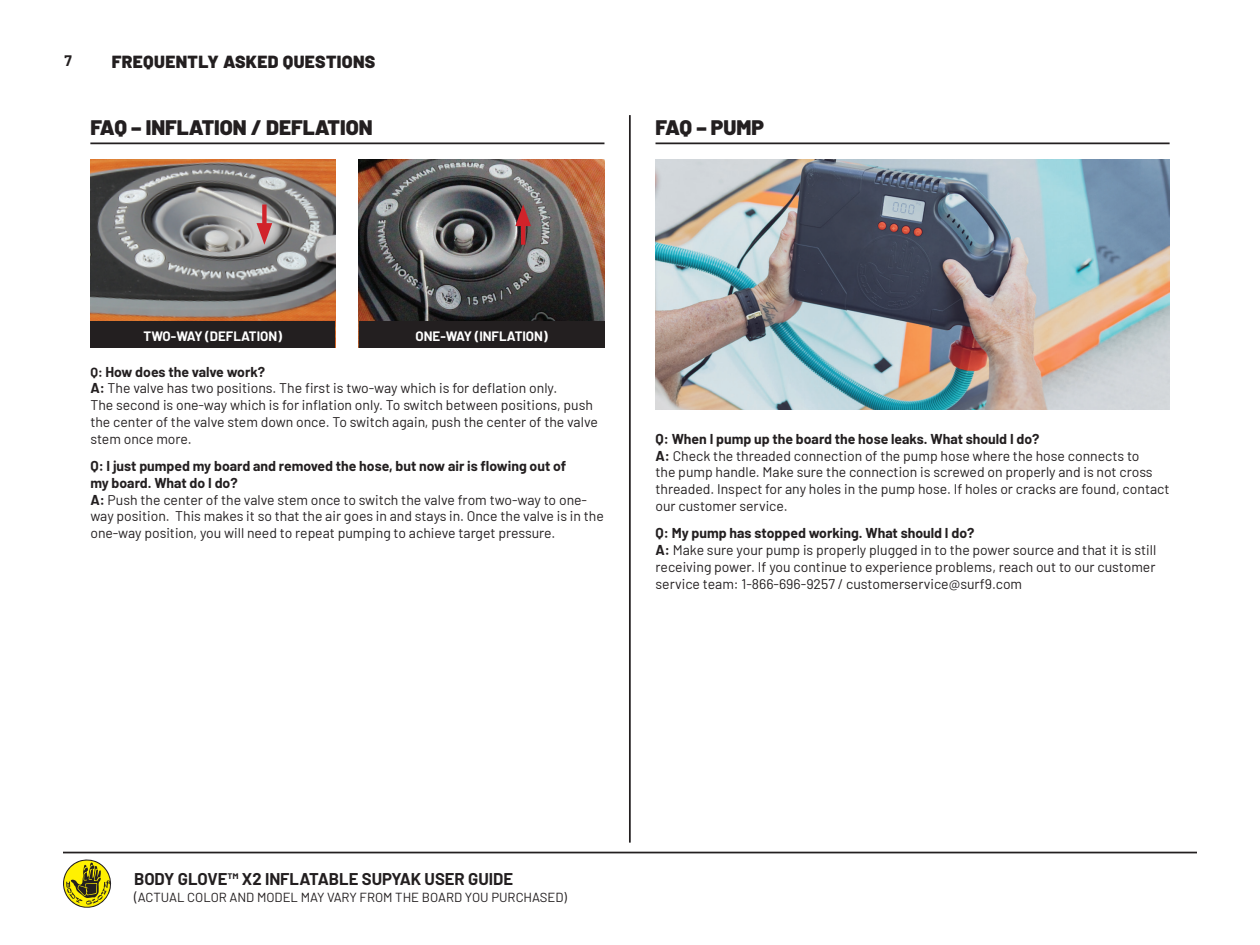
<style>
.page{position:relative;width:1260px;height:945px;background:#fff}
.page>*{position:absolute;margin:0;border:0;box-sizing:border-box;transform-origin:0 0}
.t1{font:900 21px "Barlow";color:#231f20}
.t2{font:900 17.5px "Barlow";letter-spacing:.02em;color:#231f20}
.t3{font:700 16.62px "Barlow";color:#231f20}
.t4{font:700 14.88px "Barlow";color:#231f20}
.t5{font:14px/16.8px "Barlow";color:#231f20}
.t6{font:700 13.3px "Barlow";color:#fff}
.t7{font:13.12px "Barlow";color:#231f20}
.s1{font-weight:700;font-size:12.95px}
.s2{font-weight:700}
.s3{font-size:14px}
</style>
<div class="page">
<hr style="left:63px;top:852px;width:1134px;height:1px;background:#231f20">
<svg style="left:63px;top:859px;width:49px;height:49px"></svg>
<hr style="left:656px;top:142px;width:514px;height:2px;background:#231f20">
<hr style="left:90px;top:142px;width:514px;height:2px;background:#231f20">
<hr style="left:629px;top:115px;width:2px;height:728px;background:#231f20">
<img style="left:90px;top:160px;width:245px;height:162px">
<div style="left:90px;top:322px;width:245px;height:26px;background:#231f20"></div>
<div style="left:262px;top:204px;width:5px;height:27px;background:#d1232a"></div>
<svg style="left:257px;top:223px;width:15px;height:22px"></svg>
<img style="left:359px;top:160px;width:245px;height:162px">
<div style="left:359px;top:322px;width:245px;height:26px;background:#231f20"></div>
<hr style="left:521px;top:218px;width:4px;height:27px;background:#d1232a">
<svg style="left:515px;top:204px;width:16px;height:22px"></svg>
<img style="left:656px;top:160px;width:514px;height:250px">
<p class="t4" style="left:65px;top:50px;width:9px">7</p>
<p class="t2" style="left:112px;top:49px;width:265px">FREQUENTLY ASKED QUESTIONS</p>
<h1 class="t1" style="left:90px;top:111px;width:284px">FAQ – INFLATION / DEFLATION</h1>
<h1 class="t1" style="left:656px;top:111px;width:110px">FAQ – PUMP</h1>
<p class="t6" style="left:144px;top:327px;width:140px">TWO-WAY (DEFLATION)</p>
<p class="t6" style="left:416px;top:327px;width:134px">ONE-WAY (INFLATION)</p>
<p class="t5" style="left:90px;top:362px;width:509px"><span class="s1">Q:</span> <span class="s2">How does the valve work?<br>A:</span> The valve has two positions. The first is two-way which is for deflation only.<br>The second is one-way which is for inflation only. To switch between positions, push the center of the valve stem down once. To switch again, push the center of the valve stem once more.</p>
<p class="t5" style="left:90px;top:457px;width:515px"><span class="s2">Q: I just pumped my board and removed the hose, but now air is flowing out of<br>my board. What do I do?<br>A:</span> Push the center of the valve stem once to switch the valve from two-way to one&shy;way position. This makes it so that the air goes in and stays in. Once the valve is in the one-way position, you will need to repeat pumping to achieve target pressure.</p>
<p class="t5" style="left:656px;top:429px;width:516px"><span class="s2">Q: When I pump up the board the hose leaks. What should I do?<br>A:</span> Check the threaded connection of the pump hose where the hose connects to<br>the pump handle. Make sure the connection is screwed on properly and is not cross threaded. Inspect for any holes in the pump hose. If holes or cracks are found, contact our customer service.</p>
<p class="t5" style="left:656px;top:524px;width:502px"><span class="s2">Q: My pump has stopped working. What should I do?<br>A:</span> Make sure your pump is properly plugged in to the power source and that it is still receiving power. If you continue to experience problems, reach out to our customer service team: 1-866-696-9257 / customerservice@surf9.com</p>
<p class="t3" style="left:134px;top:866px;width:381px">BODY GLOVE™ X2 INFLATABLE SUPYAK USER GUIDE</p>
<p class="t7" style="left:134px;top:888px;width:434px"><span class="s3">(</span>ACTUAL COLOR AND MODEL MAY VARY FROM THE BOARD YOU PURCHASED)</p>
</div>
